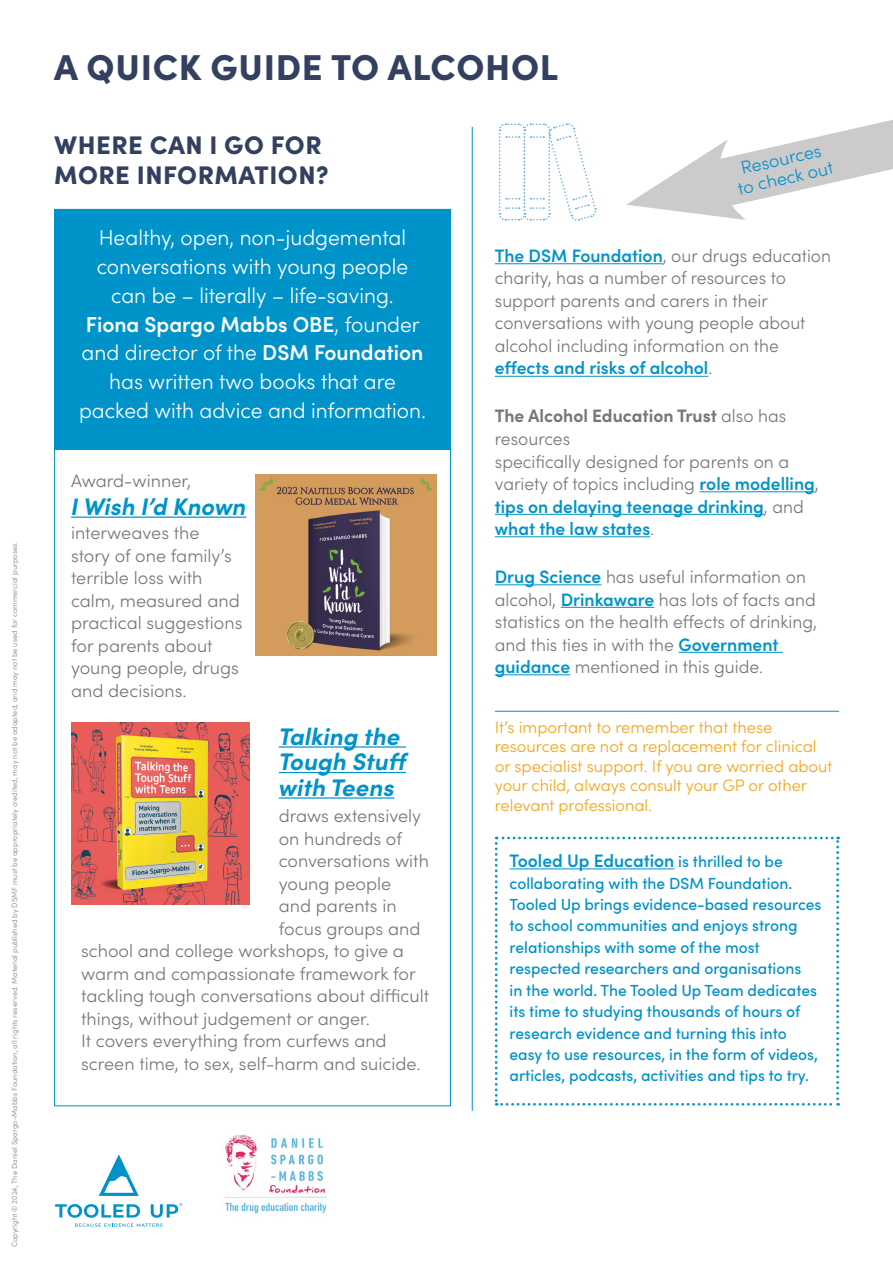
<style>
.page{position:relative;width:893px;height:1263px;background:#fff}
.page>*{position:absolute;margin:0;border:0;box-sizing:border-box;transform-origin:0 0}
.t1{font:900 36px "Sofia Pro";letter-spacing:.02em;color:#334060}
.t2{font:900 25.5px/30.6px "Sofia Pro";letter-spacing:.02em;color:#334060}
.t3{font:italic 700 24px/25.5px "Sofia Pro";color:#0093c9}
.t4{font:300 21.6px/28.7px "Sofia Pro";color:#fff;text-align:center}
.t5{font:300 18px/22.5px "Sofia Pro";color:#777}
.t6{font:600 18px "Sofia Pro";color:#0093c9}
.t7{font:300 18px/19.5px "Sofia Pro";color:#0093c9;text-align:center}
.t8{font:300 16.5px/19.5px "Sofia Pro";color:#f6a318}
.t9{font:500 16.05px/21.5px "Sofia Pro";color:#0093c9}
.t10{font:7.5px "Sofia Pro";color:#9d9d9c}
.s1{font-weight:600}
.s2{font-weight:600;color:#0093c9}
.s3{font-weight:700}
.s4{font-weight:500;font-size:16.05px}
</style>
<div class="page">
<svg style="left:99px;top:1154px;width:40px;height:42px"></svg>
<svg style="left:55px;top:1203px;width:127px;height:24px"></svg>
<img style="left:225px;top:1135px;width:102px;height:79px">
<hr style="left:495px;top:263px;width:168px;height:1px;background:#0093c9">
<hr style="left:495px;top:376px;width:213px;height:1px;background:#0093c9">
<hr style="left:699px;top:491px;width:116px;height:1px;background:#0093c9">
<hr style="left:495px;top:514px;width:269px;height:1px;background:#0093c9">
<hr style="left:495px;top:536px;width:155px;height:1px;background:#0093c9">
<hr style="left:495px;top:584px;width:106px;height:1px;background:#0093c9">
<hr style="left:561px;top:607px;width:93px;height:1px;background:#0093c9">
<hr style="left:678px;top:652px;width:105px;height:1px;background:#0093c9">
<hr style="left:495px;top:674px;width:75px;height:1px;background:#0093c9">
<svg style="left:746px;top:120px;width:147px;height:82px"></svg>
<svg style="left:626px;top:139px;width:120px;height:81px"></svg>
<svg style="left:498px;top:123px;width:99px;height:98px"></svg>
<hr style="left:495px;top:711px;width:344px;height:1px;background:#0093c9">
<hr style="left:472px;top:127px;width:1px;height:984px;background:#0093c9">
<svg style="left:495px;top:837px;width:344px;height:269px"></svg>
<hr style="left:510px;top:868px;width:164px;height:1px;background:#0093c9">
<div style="left:54px;top:209px;width:397px;height:241px;background:#0093c9"></div>
<hr style="left:279px;top:746px;width:127px;height:2px;background:#0093c9">
<hr style="left:279px;top:772px;width:127px;height:1px;background:#0093c9">
<hr style="left:279px;top:797px;width:115px;height:2px;background:#0093c9">
<img style="left:71px;top:723px;width:178px;height:181px">
<img style="left:255px;top:474px;width:182px;height:182px">
<hr style="left:71px;top:516px;width:175px;height:2px;background:#0093c9">
<p class="t10" style="left:9px;top:1247px;width:707px;rotate:-90deg">Copyright © 2024, The Daniel Spargo-Mabbs Foundation, all rights reserved. Material published by DSMF must be appropriately credited, may not be adapted, and may not be used for commercial purposes.</p>
<p class="t1" style="left:54px;top:39px;width:506px">A QUICK GUIDE TO ALCOHOL</p>
<p class="t2" style="left:54px;top:127px;width:276px">WHERE CAN I GO FOR<br>MORE INFORMATION?</p>
<p class="t7" style="left:731px;top:159px;width:99px;rotate:-13deg">Resources to check out</p>
<p class="t4" style="left:79px;top:222px;width:348px">Healthy, open, non-judgemental conversations with young people can be – literally – life-saving.<br><span class="s1">Fiona Spargo Mabbs OBE</span>, founder and director of the <span class="s1">DSM Foundation </span>has written two books that are packed with advice and information.</p>
<p class="t5" style="left:71px;top:469px;width:121px">Award-winner,</p>
<p class="t3" style="left:71px;top:492px;width:177px">I Wish I’d Known</p>
<p class="t5" style="left:71px;top:521px;width:173px">interweaves the story of one family’s terrible loss with calm, measured and practical suggestions for parents about young people, drugs and decisions.</p>
<p class="t3" style="left:279px;top:721px;width:131px">Talking the<br>Tough Stuff with Teens</p>
<p class="t5" style="left:279px;top:804px;width:144px">draws extensively</p>
<p class="t5" style="left:279px;top:826px;width:125px">on hundreds of</p>
<p class="t5" style="left:279px;top:849px;width:152px">conversations with</p>
<p class="t5" style="left:279px;top:871px;width:114px">young people</p>
<p class="t5" style="left:279px;top:894px;width:119px">and parents in</p>
<p class="t5" style="left:279px;top:916px;width:143px">focus groups and</p>
<p class="t5" style="left:81px;top:939px;width:324px">school and college workshops, to give a</p>
<p class="t5" style="left:81px;top:961px;width:336px">warm and compassionate framework for</p>
<p class="t5" style="left:81px;top:984px;width:350px">tackling tough conversations about difficult</p>
<p class="t5" style="left:81px;top:1006px;width:290px">things, without judgement or anger.</p>
<p class="t5" style="left:81px;top:1029px;width:307px">It covers everything from curfews and</p>
<p class="t5" style="left:81px;top:1051px;width:341px">screen time, to sex, self-harm and suicide.</p>
<p class="t5" style="left:495px;top:243px;width:338px"><span class="s2">The DSM Foundation</span>, our drugs education charity, has a number of resources to support parents and carers in their conversations with young people about alcohol including information on the <span class="s2">effects and risks of alcohol</span>.</p>
<p class="t5" style="left:495px;top:404px;width:325px"><span class="s3">The Alcohol Education Trust</span> also has resources<br>specifically designed for parents on a variety of topics including <span class="s2">role modelling</span>, <span class="s2">tips on delaying teenage drinking</span>, and <span class="s2">what the law states</span>.</p>
<p class="t5" style="left:495px;top:564px;width:324px"><span class="s2">Drug Science</span> has useful information on alcohol, <span class="s2">Drinkaware</span> has lots of facts and statistics on the health effects of drinking, and this ties in with the <span class="s2">Government guidance</span> mentioned in this guide.</p>
<p class="t8" style="left:495px;top:716px;width:339px">It’s important to remember that these resources are not a replacement for clinical or specialist support. If you are worried about your child, always consult your GP or other relevant professional.</p>
<p class="t6" style="left:510px;top:847px;width:275px">Tooled Up Education <span class="s4">is thrilled to be</span></p>
<p class="t9" style="left:510px;top:871px;width:313px">collaborating with the DSM Foundation.<br>Tooled Up brings evidence-based resources to school communities and enjoys strong relationships with some of the most respected researchers and organisations<br>in the world. The Tooled Up Team dedicates its time to studying thousands of hours of research evidence and turning this into easy to use resources, in the form of videos, articles, podcasts, activities and tips to try.</p>
</div>
